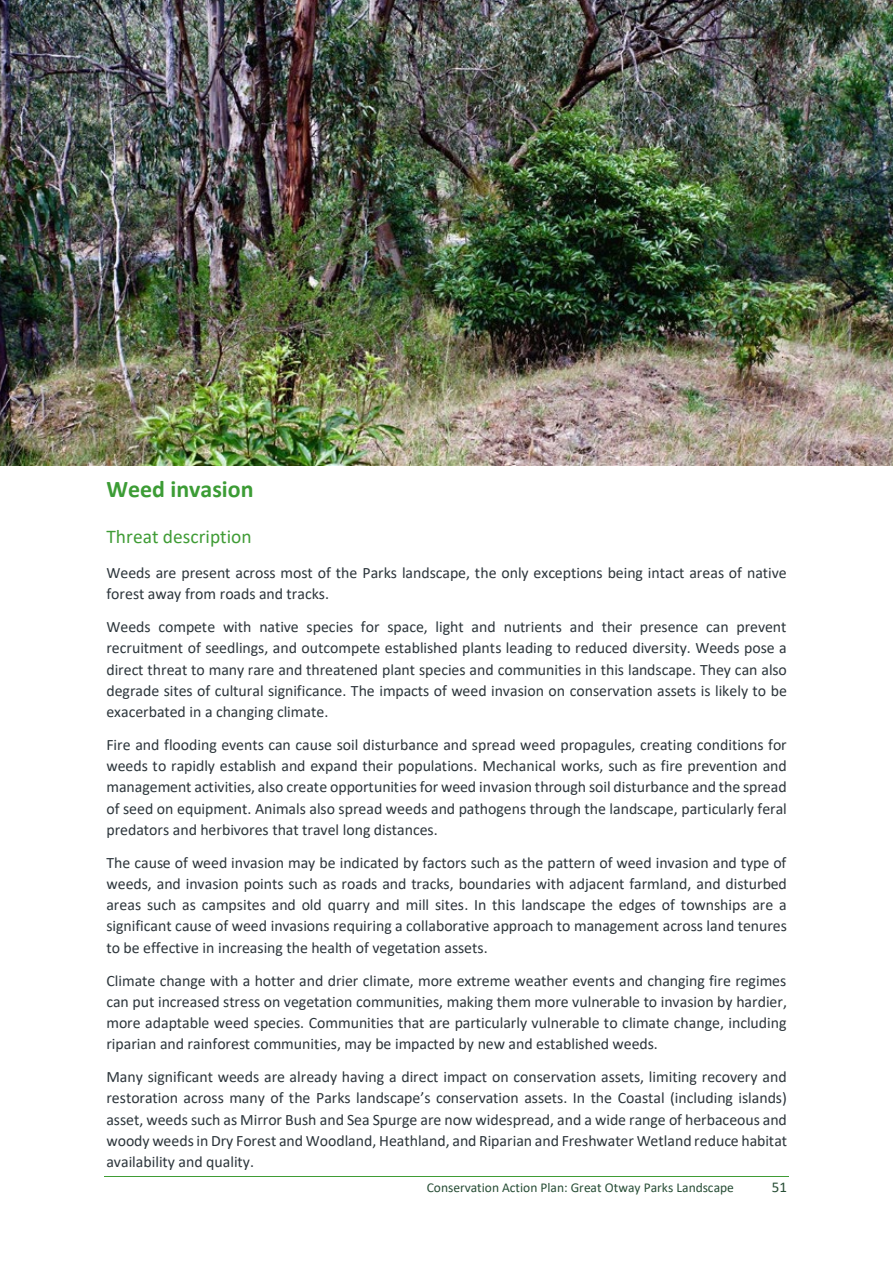
<style>
.page{position:relative;width:893px;height:1263px;background:#fff}
.page>*{position:absolute;margin:0;border:0;box-sizing:border-box;transform-origin:0 0}
.t1{font:700 24px "Calibri";color:#3c9c35}
.t2{font:19.5px "Calibri";color:#3f9c35}
.t3{font:15.9px/21.1px "Calibri";color:#2c353b;text-align:justify}
.t4{font:15px "Calibri";color:#284e36}
.t5{font:13.5px "Calibri";color:#284e36}
</style>
<div class="page">
<hr style="left:104px;top:1176px;width:685px;height:1px;background:#3f9c35">
<img style="left:0;top:0;width:893px;height:465px">
<h1 class="t1" style="left:106px;top:472px;width:149px">Weed invasion</h1>
<p class="t2" style="left:106px;top:523px;width:147px">Threat description</p>
<p class="t3" style="left:106px;top:562px;width:682px">Weeds are present across most of the Parks landscape, the only exceptions being intact areas of native forest away from roads and tracks.</p>
<p class="t3" style="left:106px;top:616px;width:682px">Weeds compete with native species for space, light and nutrients and their presence can prevent recruitment of seedlings, and outcompete established plants leading to reduced diversity. Weeds pose a direct threat to many rare and threatened plant species and communities in this landscape. They can also degrade sites of cultural significance. The impacts of weed invasion on conservation assets is likely to be exacerbated in a changing climate.</p>
<p class="t3" style="left:106px;top:734px;width:682px">Fire and flooding events can cause soil disturbance and spread weed propagules, creating conditions for weeds to rapidly establish and expand their populations. Mechanical works, such as fire prevention and management activities, also create opportunities for weed invasion through soil disturbance and the spread of seed on equipment. Animals also spread weeds and pathogens through the landscape, particularly feral predators and herbivores that travel long distances.</p>
<p class="t3" style="left:106px;top:852px;width:682px">The cause of weed invasion may be indicated by factors such as the pattern of weed invasion and type of weeds, and invasion points such as roads and tracks, boundaries with adjacent farmland, and disturbed areas such as campsites and old quarry and mill sites. In this landscape the edges of townships are a significant cause of weed invasions requiring a collaborative approach to management across land tenures to be effective in increasing the health of vegetation assets.</p>
<p class="t3" style="left:106px;top:969px;width:682px">Climate change with a hotter and drier climate, more extreme weather events and changing fire regimes can put increased stress on vegetation communities, making them more vulnerable to invasion by hardier, more adaptable weed species. Communities that are particularly vulnerable to climate change, including riparian and rainforest communities, may be impacted by new and established weeds.</p>
<p class="t3" style="left:106px;top:1066px;width:682px">Many significant weeds are already having a direct impact on conservation assets, limiting recovery and restoration across many of the Parks landscape’s conservation assets. In the Coastal (including islands) asset, weeds such as Mirror Bush and Sea Spurge are now widespread, and a wide range of herbaceous and woody weeds in Dry Forest and Woodland, Heathland, and Riparian and Freshwater Wetland reduce habitat availability and quality.</p>
<p class="t5" style="left:427px;top:1178px;width:309px">Conservation Action Plan: Great Otway Parks Landscape</p>
<p class="t4" style="left:772px;top:1177px;width:17px">51</p>
</div>
